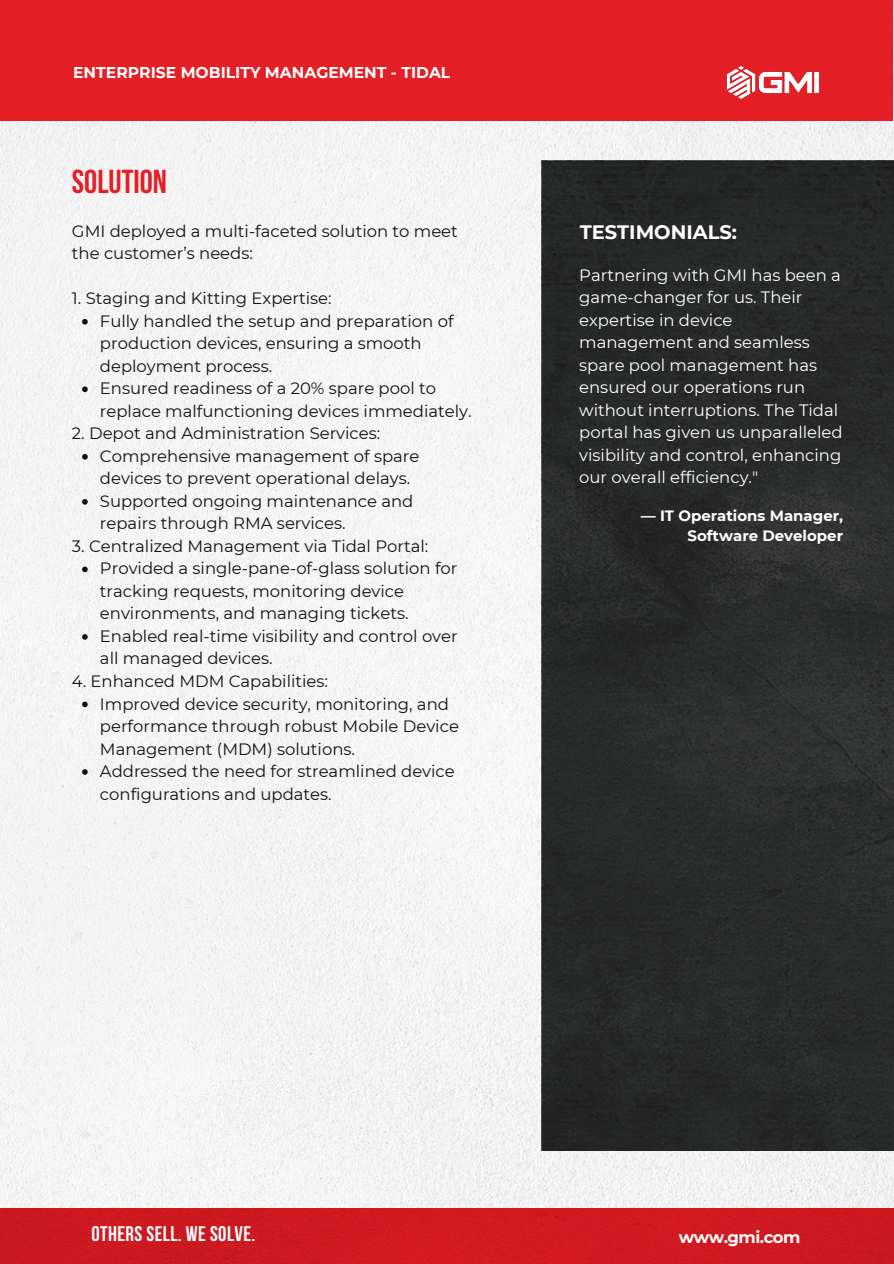
<style>
.page{position:relative;width:894px;height:1264px;background:#fff}
.page>*{position:absolute;margin:0;border:0;box-sizing:border-box;transform-origin:0 0}
.t1{font:700 33px "Bebas Neue";color:#e41f26}
.t2{font:700 21px "Bebas Neue";letter-spacing:.02em;color:#fff}
.t3{font:700 19.5px "Montserrat";color:#fff}
.t4{font:16.5px/22.5px "Montserrat";color:#111110}
.t5{font:16.5px/22.5px "Montserrat";color:#fff}
.t6{font:700 16.5px "Montserrat";letter-spacing:-.03em;color:#fff}
.t7{font:700 15.6px "Montserrat";color:#fff}
.t8{font:700 15px/20.2px "Montserrat";color:#fff;text-align:right}
</style>
<div class="page">
<div style="left:0;top:0;width:893px;height:1208px;background:#f4f4f4"></div>
<img style="left:0;top:1208px;width:893px;height:55px">
<div style="left:1px;top:0;width:892px;height:121px;background:#e41f26"></div>
<img style="left:726px;top:66px;width:92px;height:33px">
<div style="left:541px;top:161px;width:352px;height:989px;background:#282a2a"></div>
<svg style="left:82px;top:319px;width:6px;height:5px"></svg>
<svg style="left:82px;top:386px;width:6px;height:6px"></svg>
<svg style="left:82px;top:454px;width:6px;height:5px"></svg>
<svg style="left:82px;top:499px;width:6px;height:5px"></svg>
<svg style="left:82px;top:566px;width:6px;height:6px"></svg>
<svg style="left:82px;top:634px;width:6px;height:5px"></svg>
<svg style="left:82px;top:701px;width:6px;height:6px"></svg>
<svg style="left:82px;top:769px;width:6px;height:5px"></svg>
<p class="t7" style="left:73px;top:63px;width:378px">ENTERPRISE MOBILITY MANAGEMENT - TIDAL</p>
<h1 class="t1" style="left:72px;top:168px;width:96px">SOLUTION</h1>
<p class="t4" style="left:72px;top:220px;width:387px">GMI deployed a multi-faceted solution to meet the customer’s needs:</p>
<p class="t4" style="left:72px;top:287px;width:261px">1. Staging and Kitting Expertise:</p>
<p class="t4" style="left:100px;top:310px;width:355px">Fully handled the setup and preparation of production devices, ensuring a smooth deployment process.</p>
<p class="t4" style="left:100px;top:377px;width:373px">Ensured readiness of a 20% spare pool to replace malfunctioning devices immediately.</p>
<p class="t4" style="left:72px;top:422px;width:310px">2. Depot and Administration Services:</p>
<p class="t4" style="left:100px;top:445px;width:321px">Comprehensive management of spare devices to prevent operational delays.</p>
<p class="t4" style="left:100px;top:490px;width:315px">Supported ongoing maintenance and repairs through RMA services.</p>
<p class="t4" style="left:72px;top:535px;width:358px">3. Centralized Management via Tidal Portal:</p>
<p class="t4" style="left:100px;top:557px;width:359px">Provided a single-pane-of-glass solution for tracking requests, monitoring device environments, and managing tickets.</p>
<p class="t4" style="left:100px;top:625px;width:359px">Enabled real-time visibility and control over all managed devices.</p>
<p class="t4" style="left:72px;top:670px;width:257px">4. Enhanced MDM Capabilities:</p>
<p class="t4" style="left:100px;top:692px;width:360px">Improved device security, monitoring, and performance through robust Mobile Device<br>Management (MDM) solutions.</p>
<p class="t4" style="left:100px;top:760px;width:356px">Addressed the need for streamlined device configurations and updates.</p>
<p class="t3" style="left:579px;top:220px;width:159px">TESTIMONIALS:</p>
<p class="t5" style="left:579px;top:263px;width:265px">Partnering with GMI has been a game-changer for us. Their expertise in device management and seamless spare pool management has ensured our operations run without interruptions. The Tidal portal has given us unparalleled visibility and control, enhancing our overall efficiency."</p>
<h2 class="t8" style="left:640px;top:505px;width:204px">— IT Operations Manager,<br>Software Developer</h2>
<h3 class="t2" style="left:91px;top:1225px;width:165px">OTHERS SELL. WE SOLVE.</h3>
<p class="t6" style="left:678px;top:1226px;width:123px">www.gmi.com</p>
</div>
